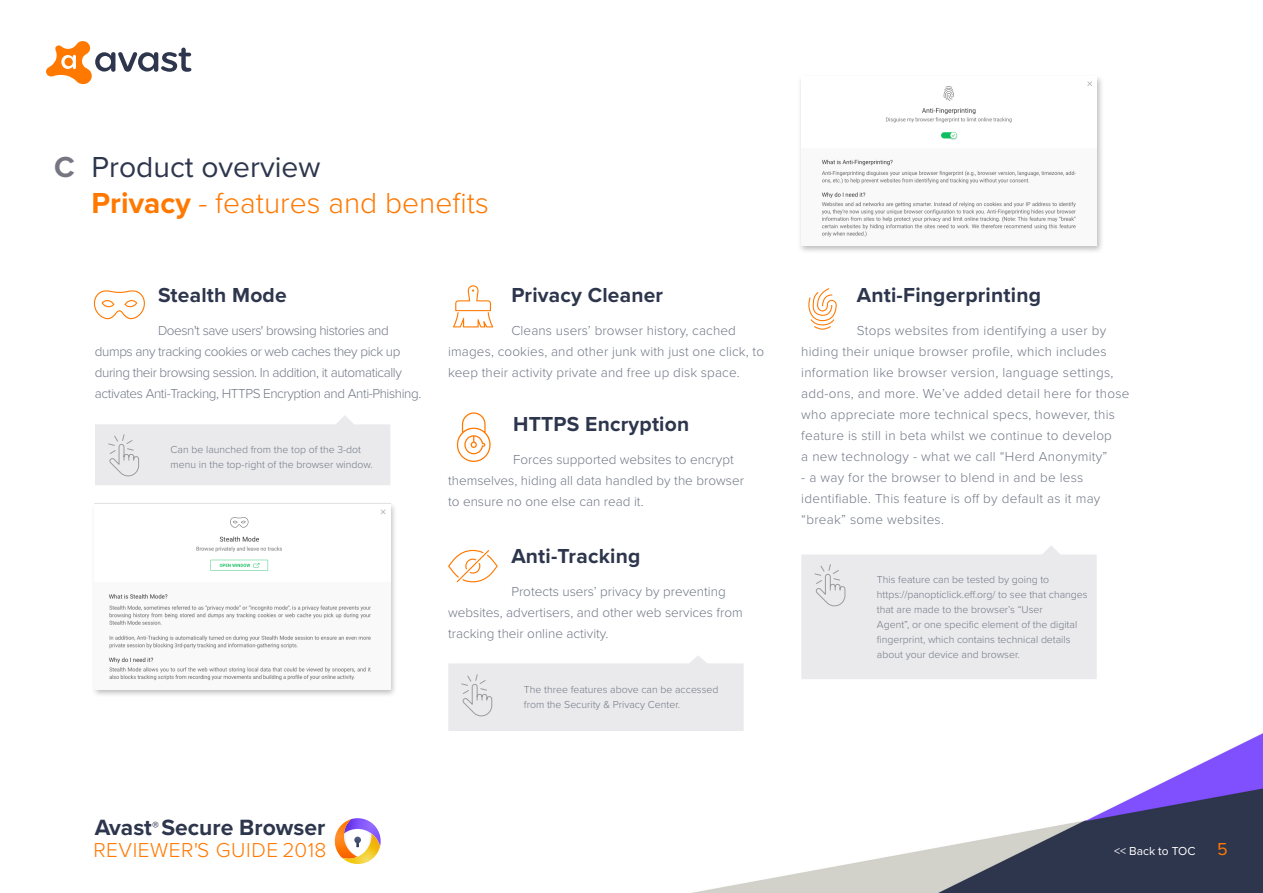
<style>
.page{position:relative;width:1263px;height:893px;background:#fff}
.page>*{position:absolute;margin:0;border:0;box-sizing:border-box;transform-origin:0 0}
.Front_-_Product_Titl{font:300 30px "Proxima Nova";color:#ff7800}
.Front_-_Product_Titl-2{font:30px "Proxima Nova";color:#2d364c}
.Front_-_Product_Titl-3{font:700 30px "Proxima Nova";color:#767683}
.t1{font:700 22.95px "Proxima Nova";color:#2d364c}
.Front_-__Be_Yourself{font:700 21px "Proxima Nova";letter-spacing:.01em;color:#2d364c}
.t2{font:300 20.85px "Proxima Nova";letter-spacing:.025em;color:#ff7800}
.t3{font:18px "Proxima Nova";color:#ff7800}
.Front_-__Be_Yourself-2{font:300 13.5px/21px "Proxima Nova";letter-spacing:.01em;color:#727887}
.Front_-__Be_Yourself-3{font:300 13.5px/21px "Proxima Nova";letter-spacing:-.03em;color:#727887}
.t4{font:12px "Proxima Nova";color:#fff}
.Front_-__Be_Yourself-4{font:300 10.5px/15px "Proxima Nova";color:#727887}
.s1{font-weight:700}
</style>
<div class="page">
<img style="left:692px;top:733px;width:571px;height:160px">
<svg style="left:46px;top:41px;width:145px;height:44px"></svg>
<svg style="left:334px;top:818px;width:47px;height:46px"></svg>
<svg style="left:448px;top:550px;width:50px;height:32px"></svg>
<svg style="left:457px;top:412px;width:34px;height:50px"></svg>
<svg style="left:94px;top:290px;width:51px;height:30px"></svg>
<svg style="left:808px;top:288px;width:29px;height:42px"></svg>
<svg style="left:453px;top:285px;width:40px;height:42px"></svg>
<div style="left:797px;top:74px;width:307px;height:181px;background:#231f20;opacity:.3"></div>
<img style="left:801px;top:77px;width:296px;height:169px">
<div style="left:91px;top:501px;width:307px;height:197px;background:#231f20;opacity:.3"></div>
<img style="left:95px;top:504px;width:295px;height:185px">
<svg style="left:448px;top:656px;width:296px;height:75px;background:#ebebed"></svg>
<svg style="left:95px;top:415px;width:295px;height:70px;background:#ececee"></svg>
<svg style="left:801px;top:546px;width:296px;height:133px;background:#ebebec"></svg>
<p class="Front_-_Product_Titl-3" style="left:54px;top:144px;width:22px">C</p>
<p class="Front_-_Product_Titl-2" style="left:92px;top:144px;width:230px">Product overview</p>
<p class="Front_-_Product_Titl" style="left:92px;top:180px;width:399px"><span class="s1">Privacy</span> - features and benefits</p>
<p class="Front_-__Be_Yourself" style="left:158px;top:279px;width:130px">Stealth Mode</p>
<p class="Front_-__Be_Yourself-3" style="left:95px;top:319px;width:328px;text-indent:63px">Doesn't save users' browsing histories and dumps any tracking cookies or web caches they pick up during their browsing session. In addition, it automatically activates Anti-Tracking, HTTPS Encryption and Anti-Phishing.</p>
<p class="Front_-__Be_Yourself-4" style="left:171px;top:441px;width:204px">Can be launched from the top of the 3-dot menu in the top-right of the browser window.</p>
<p class="Front_-__Be_Yourself" style="left:511px;top:279px;width:153px">Privacy Cleaner</p>
<p class="Front_-__Be_Yourself-2" style="left:448px;top:319px;width:318px;text-indent:63px">Cleans users’ browser history, cached images, cookies, and other junk with just one click, to keep their activity private and free up disk space.</p>
<p class="Front_-__Be_Yourself" style="left:513px;top:408px;width:178px">HTTPS Encryption</p>
<p class="Front_-__Be_Yourself-2" style="left:448px;top:448px;width:297px;text-indent:65px">Forces supported websites to encrypt themselves, hiding all data handled by the browser to ensure no one else can read it.</p>
<p class="Front_-__Be_Yourself" style="left:511px;top:540px;width:130px">Anti-Tracking</p>
<p class="Front_-__Be_Yourself-2" style="left:448px;top:580px;width:296px;text-indent:63px">Protects users’ privacy by preventing websites, advertisers, and other web services from tracking their online activity.</p>
<p class="Front_-__Be_Yourself-4" style="left:524px;top:682px;width:196px">The three features above can be accessed from the Security &amp; Privacy Center.</p>
<p class="Front_-__Be_Yourself" style="left:857px;top:279px;width:186px">Anti-Fingerprinting</p>
<p class="Front_-__Be_Yourself-2" style="left:801px;top:319px;width:330px;text-indent:56px">Stops websites from identifying a user by hiding their unique browser profile, which includes information like browser version, language settings, add-ons, and more. We’ve added detail here for those who appreciate more technical specs, however, this feature is still in beta whilst we continue to develop<br>a new technology - what we call “Herd Anonymity”</p>
<p class="Front_-__Be_Yourself-2" style="left:801px;top:466px;width:301px">- a way for the browser to blend in and be less identifiable. This feature is off by default as it may “break” some websites.</p>
<p class="Front_-__Be_Yourself-4" style="left:877px;top:571px;width:212px">This feature can be tested by going to https://panopticlick.eff.org/ to see that changes that are made to the browser’s “User<br>Agent”, or one specific element of the digital fingerprint, which contains technical details about your device and browser.</p>
<h2 class="t1" style="left:95px;top:810px;width:232px">Avast<sup>®</sup> Secure Browser</h2>
<h3 class="t2" style="left:93px;top:835px;width:235px">REVIEWER'S GUIDE 2018</h3>
<h3 class="t3" style="left:1217px;top:836px;width:12px">5</h3>
<p class="t4" style="left:1114px;top:842px;width:83px">&lt;&lt; Back to TOC</p>
</div>
